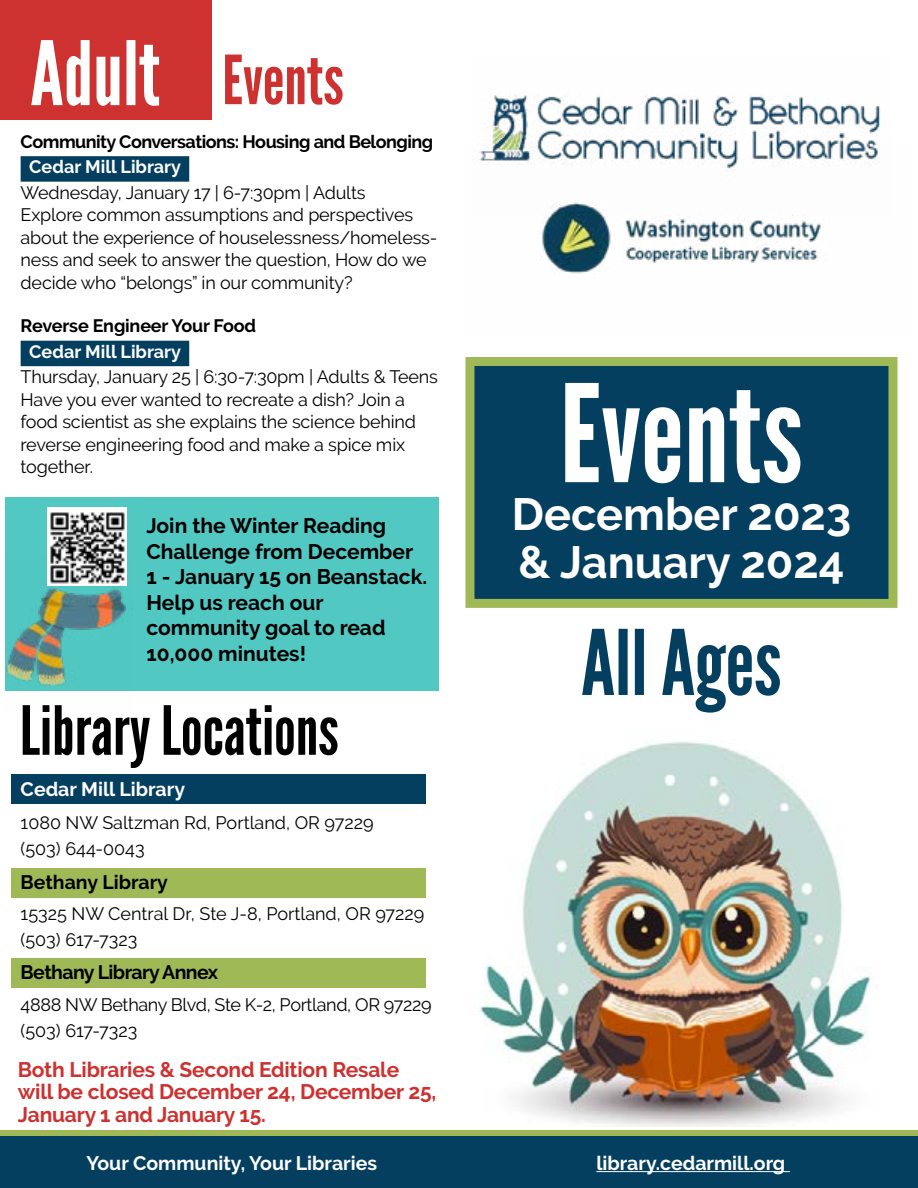
<style>
.page{position:relative;width:918px;height:1188px;background:#fff}
.page>*{position:absolute;margin:0;border:0;box-sizing:border-box;transform-origin:0 0}
.t1{font:135px "League Gothic";color:#fff}
.t2{font:90px "League Gothic";color:#053f60}
.t3{font:67.5px "League Gothic";color:#000}
.t4{font:67.5px "League Gothic";color:#cd3130}
.t5{font:700 45px/48px "Raleway";color:#fff}
.t6{font:700 21px/25.5px "Raleway";color:#000}
.t7{font:700 21px/22.5px "Raleway";letter-spacing:-.01em;color:#cd3130}
.t8{font:700 19.5px "Raleway";color:#fff}
.t9{font:700 19.5px "Raleway";letter-spacing:-.03em;color:#000}
.t10{font:700 19.5px "Raleway";color:#000}
.t11{font:18px/22.5px "Raleway";letter-spacing:-.01em;color:#000}
.t12{font:700 18px "Raleway";letter-spacing:-.03em;color:#000}
.t13{font:700 18px "Raleway";color:#fff}
.t14{font:700 18px "Raleway";letter-spacing:-.01em;color:#000}
.s1{font-size:88.5px;color:#fff}
</style>
<div class="page">
<div style="left:0;top:1136px;width:918px;height:52px;background:#053f60"></div>
<hr style="left:596px;top:1171px;width:194px;height:1px;background:#fff">
<div style="left:0;top:1130px;width:918px;height:5px;background:#a0b957"></div>
<div style="left:11px;top:958px;width:414px;height:30px;background:#a0b957"></div>
<div style="left:11px;top:868px;width:414px;height:30px;background:#a0b957"></div>
<div style="left:11px;top:774px;width:414px;height:30px;background:#053f60"></div>
<div style="left:0;top:0;width:211px;height:119px;background:#cd3130"></div>
<img style="left:542px;top:215px;width:279px;height:59px">
<div style="left:466px;top:357px;width:432px;height:251px;background:#053f60;border:9px solid #a0b957"></div>
<img style="left:479px;top:94px;width:401px;height:121px">
<img style="left:478px;top:741px;width:393px;height:385px">
<div style="left:21px;top:156px;width:168px;height:26px;background:#053f60"></div>
<div style="left:21px;top:341px;width:168px;height:25px;background:#053f60"></div>
<div style="left:5px;top:497px;width:434px;height:194px;background:#51c8c2"></div>
<img style="left:48px;top:507px;width:79px;height:51px">
<img style="left:6px;top:558px;width:121px;height:128px">
<h3 class="t4" style="left:30px;top:41px;width:315px"><span class="s1">Adult</span> Events</h3>
<p class="t12" style="left:21px;top:131px;width:414px">Community Conversations: Housing and Belonging</p>
<p class="t13" style="left:29px;top:157px;width:153px">Cedar Mill Library</p>
<p class="t11" style="left:21px;top:181px;width:418px">Wednesday, January 17 | 6-7:30pm | Adults<br>Explore common assumptions and perspectives about the experience of houselessness/homeless&shy;ness and seek to answer the question, How do we decide who “belongs” in our community?</p>
<p class="t14" style="left:21px;top:316px;width:237px">Reverse Engineer Your Food</p>
<p class="t13" style="left:29px;top:341px;width:153px">Cedar Mill Library</p>
<p class="t11" style="left:21px;top:366px;width:419px">Thursday, January 25 | 6:30-7:30pm | Adults &amp; Teens Have you ever wanted to recreate a dish? Join a food scientist as she explains the science behind reverse engineering food and make a spice mix together.</p>
<p class="t6" style="left:146px;top:513px;width:282px">Join the Winter Reading<br>Challenge from December<br>1 - January 15 on Beanstack.<br>Help us reach our community goal to read<br>10,000 minutes!</p>
<h3 class="t3" style="left:20px;top:692px;width:320px">Library Locations</h3>
<p class="t8" style="left:21px;top:778px;width:166px">Cedar Mill Library</p>
<p class="t11" style="left:21px;top:809px;width:355px;line-height:26.2px">1080 NW Saltzman Rd, Portland, OR 97229 (503) 644-0043</p>
<p class="t10" style="left:21px;top:871px;width:149px">Bethany Library</p>
<p class="t11" style="left:21px;top:901px;width:405px;line-height:26.2px">15325 NW Central Dr, Ste J-8, Portland, OR 97229 (503) 617-7323</p>
<p class="t9" style="left:21px;top:961px;width:199px">Bethany Library Annex</p>
<p class="t11" style="left:21px;top:991px;width:412px;line-height:26.2px">4888 NW Bethany Blvd, Ste K-2, Portland, OR 97229 (503) 617-7323</p>
<p class="t7" style="left:18px;top:1058px;width:420px">Both Libraries &amp; Second Edition Resale will be closed December 24, December 25,<br>January 1 and January 15.</p>
<h1 class="t1" style="left:560px;top:357px;width:245px">Events</h1>
<h3 class="t5" style="left:512px;top:491px;width:341px">December 2023 &amp; January 2024</h3>
<h2 class="t2" style="left:581px;top:611px;width:202px">All Ages</h2>
<p class="t8" style="left:86px;top:1152px;width:292px">Your Community, Your Libraries</p>
<p class="t8" style="left:596px;top:1152px;width:190px">library.cedarmill.org</p>
</div>
